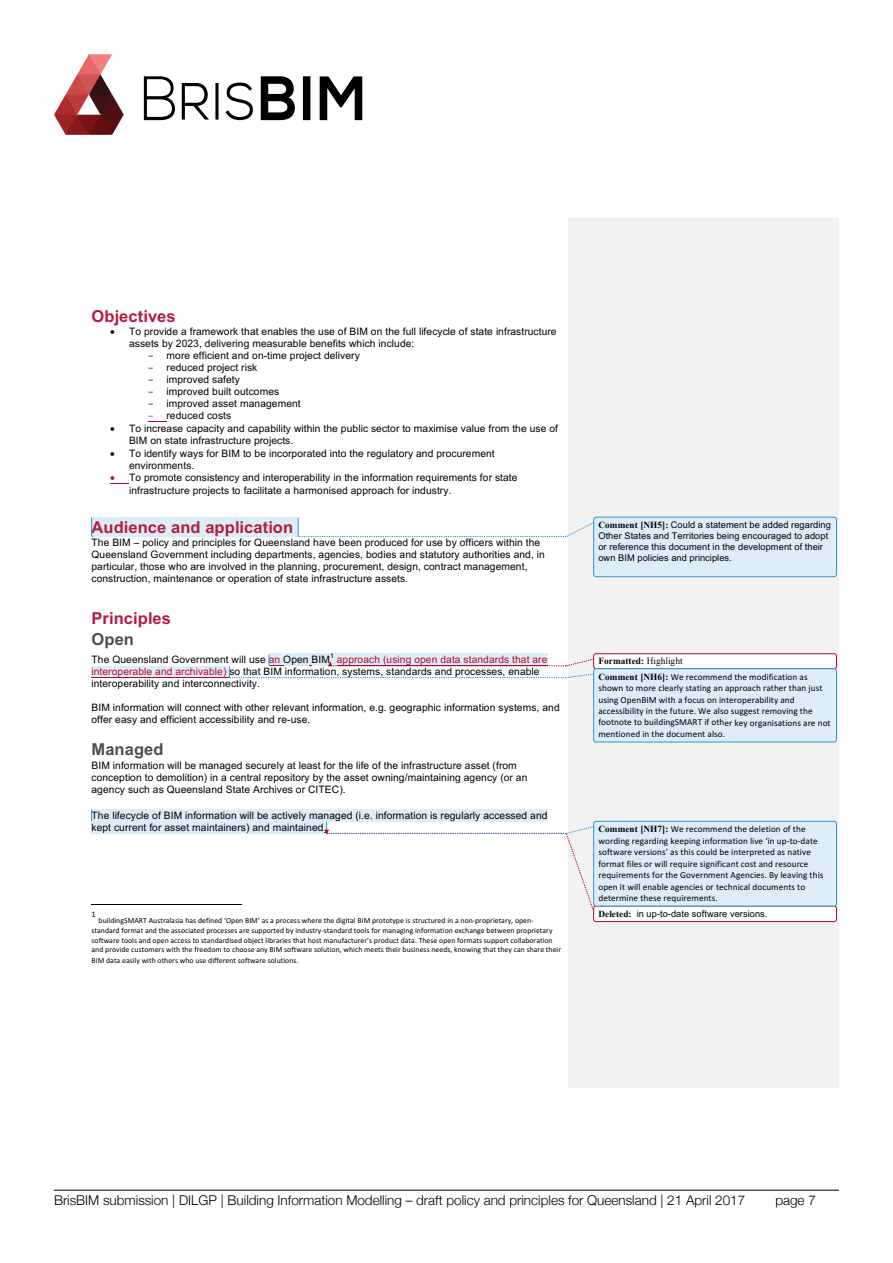
<style>
.page{position:relative;width:893px;height:1263px;background:#fff}
.page>*{position:absolute;margin:0;border:0;box-sizing:border-box;transform-origin:0 0}
.t1{font:700 16.5px "Arial";letter-spacing:.005em;color:#b51a42}
.t2{font:700 16.5px "Arial";letter-spacing:.005em;color:#4e4e4e}
.t3{font:300 13.5px "Helvetica Neue";color:#000}
.t4{font:10.2px/12.1px "Arial";letter-spacing:.01em;color:#000}
.t5{font:700 9.45px "Times New Roman";color:#000}
.t6{font:9.3px/11.4px "Calibri";letter-spacing:.005em;color:#000}
.t7{font:9.3px/10.8px "Arial";letter-spacing:.01em;color:#000}
.t8{font:8.25px "Calibri";color:#000}
.t9{font:7.8px/10.8px "Calibri";letter-spacing:.005em;color:#000}
.t10{font:6.75px "Arial";color:#000}
.s1{font-family:"Courier New"}
.s2{font-family:"Courier New";color:#b5082e}
.s3{color:#b5082e}
.s4{font-family:"Times New Roman";font-weight:700}
.s5{font-weight:400}
</style>
<div class="page">
<hr style="left:54px;top:1190px;width:785px;height:1px;background:#000">
<svg style="left:144px;top:76px;width:218px;height:44px"></svg>
<svg style="left:54px;top:54px;width:70px;height:81px"></svg>
<div style="left:569px;top:218px;width:270px;height:869px;background:#f2f2f2"></div>
<svg style="left:148px;top:421px;width:19px;height:1px"></svg>
<svg style="left:110px;top:483px;width:19px;height:1px"></svg>
<div style="left:92px;top:517px;width:206px;height:19px;background:#dcedf8"></div>
<svg style="left:91px;top:517px;width:2px;height:20px"></svg>
<div style="left:92px;top:666px;width:137px;height:11px;background:#dcedf8"></div>
<hr style="left:92px;top:677px;width:137px;height:1px;background:#b5082e">
<div style="left:92px;top:809px;width:456px;height:12px;background:#dcedf8"></div>
<svg style="left:91px;top:810px;width:2px;height:12px"></svg>
<div style="left:92px;top:821px;width:235px;height:12px;background:#dcedf8"></div>
<hr style="left:92px;top:904px;width:150px;height:1px;background:#000">
<svg style="left:298px;top:517px;width:296px;height:20px"></svg>
<div style="left:594px;top:517px;width:242px;height:60px;background:#dcedf8;border-radius:3px"></div>
<div style="left:593px;top:517px;width:244px;height:60px;border:1px solid #2e97d3;border-radius:3px"></div>
<div style="left:594px;top:654px;width:242px;height:15px;background:#fff;border-radius:3px"></div>
<div style="left:593px;top:653px;width:244px;height:16px;border:1px solid #b5082e;border-radius:3px"></div>
<svg style="left:229px;top:654px;width:365px;height:24px"></svg>
<div style="left:594px;top:669px;width:242px;height:73px;background:#dcedf8;border-radius:3px"></div>
<div style="left:593px;top:668px;width:244px;height:74px;border:1px solid #2e97d3;border-radius:3px"></div>
<div style="left:594px;top:906px;width:242px;height:15px;background:#fff;border-radius:3px"></div>
<div style="left:593px;top:906px;width:244px;height:16px;border:1px solid #b5082e;border-radius:3px"></div>
<svg style="left:324px;top:822px;width:270px;height:90px"></svg>
<div style="left:594px;top:821px;width:242px;height:85px;background:#dcedf8;border-radius:3px"></div>
<div style="left:593px;top:821px;width:244px;height:85px;border:1px solid #2e97d3;border-radius:3px"></div>
<h1 class="t1" style="left:92px;top:304px;width:86px">Objectives</h1>
<p class="t4" style="left:129px;top:326px;width:429px;text-indent:-19px">• To provide a framework that enables the use of BIM on the full lifecycle of state infrastructure assets by 2023, delivering measurable benefits which include:</p>
<p class="t4" style="left:148px;top:350px;width:214px"><span class="s1">-</span> more efficient and on-time project delivery</p>
<p class="t4" style="left:148px;top:362px;width:111px"><span class="s1">-</span> reduced project risk</p>
<p class="t4" style="left:148px;top:374px;width:94px"><span class="s1">-</span> improved safety</p>
<p class="t4" style="left:148px;top:386px;width:133px"><span class="s1">-</span> improved built outcomes</p>
<p class="t4" style="left:148px;top:398px;width:155px"><span class="s1">-</span> improved asset management</p>
<p class="t4" style="left:148px;top:410px;width:85px"><span class="s2">-</span> reduced costs</p>
<p class="t4" style="left:129px;top:423px;width:431px;line-height:11.7px;text-indent:-19px">• To increase capacity and capability within the public sector to maximise value from the use of<br>BIM on state infrastructure projects.</p>
<p class="t4" style="left:129px;top:447px;width:367px;text-indent:-19px">• To identify ways for BIM to be incorporated into the regulatory and procurement environments.</p>
<p class="t4" style="left:129px;top:472px;width:390px;text-indent:-19px"><span class="s3">•</span> To promote consistency and interoperability in the information requirements for state infrastructure projects to facilitate a harmonised approach for industry.</p>
<h1 class="t1" style="left:92px;top:515px;width:203px">Audience and application</h1>
<p class="t4" style="left:92px;top:536px;width:455px">The BIM – policy and principles for Queensland have been produced for use by officers within the Queensland Government including departments, agencies, bodies and statutory authorities and, in particular, those who are involved in the planning, procurement, design, contract management, construction, maintenance or operation of state infrastructure assets.</p>
<h1 class="t1" style="left:92px;top:606px;width:81px">Principles</h1>
<h1 class="t2" style="left:92px;top:628px;width:44px">Open</h1>
<p class="t4" style="left:92px;top:653px;width:240px">The Queensland Government will use <span class="s3">an</span> Open BIM</p>
<p class="t10" style="left:330px;top:651px;width:5px">1</p>
<p class="t4" style="left:92px;top:654px;width:457px;text-indent:245px"><span class="s3">approach (using open data standards that are interoperable and archivable)</span> so that BIM information, systems, standards and processes, enable interoperability and interconnectivity.</p>
<p class="t4" style="left:91px;top:701px;width:470px">BIM information will connect with other relevant information, e.g. geographic information systems, and offer easy and efficient accessibility and re-use.</p>
<h1 class="t2" style="left:92px;top:738px;width:74px">Managed</h1>
<p class="t4" style="left:92px;top:759px;width:437px">BIM information will be managed securely at least for the life of the infrastructure asset (from conception to demolition) in a central repository by the asset owning/maintaining agency (or an agency such as Queensland State Archives or CITEC).</p>
<p class="t4" style="left:92px;top:809px;width:458px">The lifecycle of BIM information will be actively managed (i.e. information is regularly accessed and kept current for asset maintainers) and maintained<span class="s3">.</span></p>
<p class="t8" style="left:92px;top:908px;width:6px">1</p>
<p class="t9" style="left:92px;top:914px;width:462px;text-indent:7px">buildingSMART Australasia has defined ‘Open BIM’ as a process where the digital BIM prototype is structured in a non-proprietary, open&shy;standard format and the associated processes are supported by industry-standard tools for managing information exchange between proprietary</p>
<p class="t9" style="left:92px;top:935px;width:471px;line-height:9.4px">software tools and open access to standardised object libraries that host manufacturer’s product data. These open formats support collaboration and provide customers with the freedom to choose any BIM software solution, which meets their business needs, knowing that they can share their</p>
<p class="t9" style="left:92px;top:955px;width:208px">BIM data easily with others who use different software solutions.</p>
<p class="t7" style="left:598px;top:520px;width:234px"><span class="s4">Comment [NH5]:</span> Could a statement be added regarding Other States and Territories being encouraged to adopt or reference this document in the development of their own BIM policies and principles.</p>
<p class="t5" style="left:598px;top:655px;width:86px">Formatted: <span class="s5">Highlight</span></p>
<p class="t6" style="left:598px;top:671px;width:234px"><span class="s4">Comment [NH6]:</span> We recommend the modification as shown to more clearly stating an approach rather than just using OpenBIM with a focus on interoperability and accessibility in the future. We also suggest removing the footnote to buildingSMART if other key organisations are not mentioned in the document also.</p>
<p class="t6" style="left:598px;top:823px;width:227px"><span class="s4">Comment [NH7]:</span> We recommend the deletion of the wording regarding keeping information live ‘in up-to-date software versions’ as this could be interpreted as native format files or will require significant cost and resource requirements for the Government Agencies. By leaving this open it will enable agencies or technical documents to determine these requirements.</p>
<p class="t7" style="left:598px;top:908px;width:171px"><span class="s4">Deleted:</span> in up-to-date software versions.</p>
<h2 class="t3" style="left:54px;top:1190px;width:693px">BrisBIM submission | DILGP | Building Information Modelling – draft policy and principles for Queensland | 21 April 2017</h2>
<h2 class="t3" style="left:775px;top:1190px;width:42px">page 7</h2>
</div>
